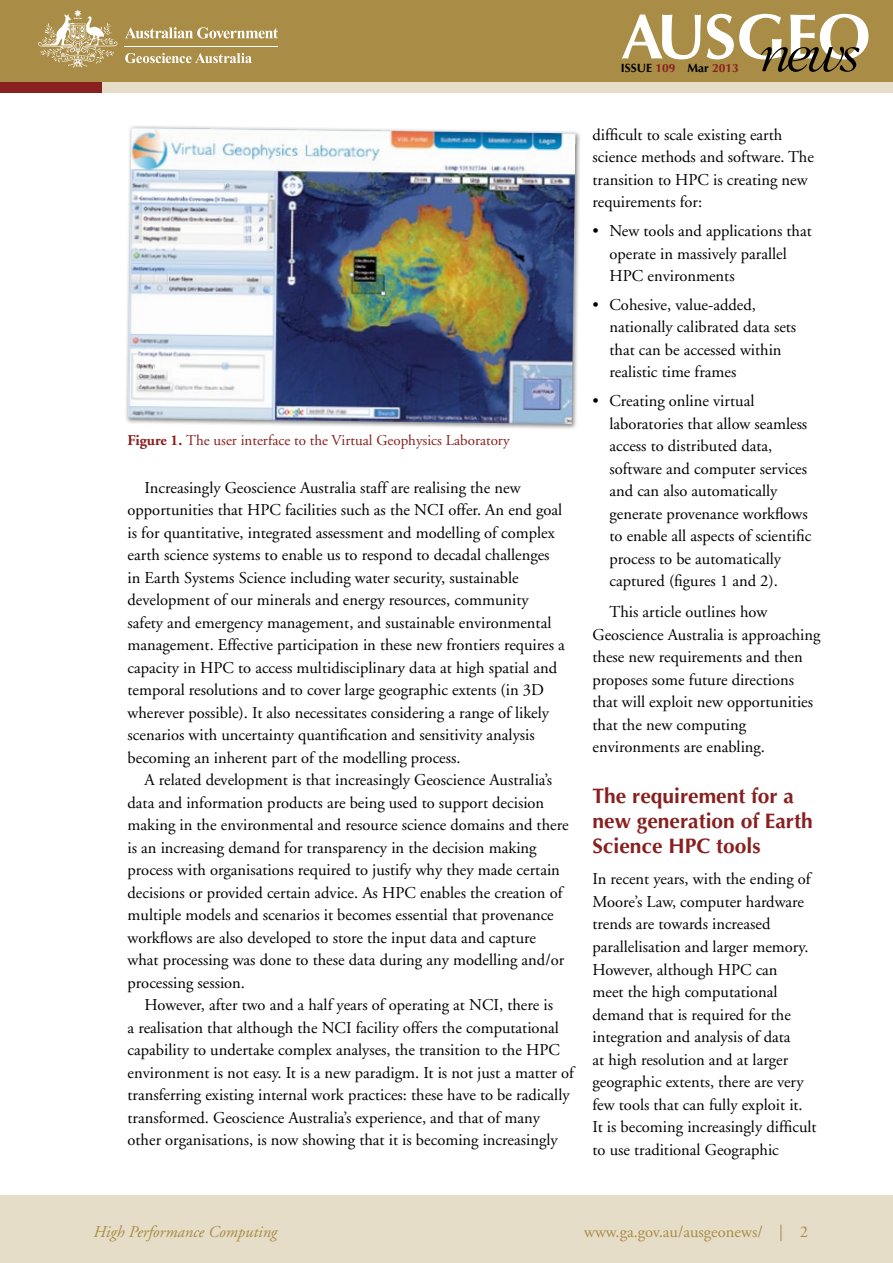
<style>
.page{position:relative;width:893px;height:1263px;background:#fff}
.page>*{position:absolute;margin:0;border:0;box-sizing:border-box;transform-origin:0 0}
.H2_feature_sub-headi{font:700 21px/25.2px "Optima";color:#88201f}
.P_body{font:16.5px/22.5px "Adobe Garamond";color:#000}
.P_body_first_para{font:16.5px/22.5px "Adobe Garamond";color:#000}
.t1{font:16.5px "Adobe Garamond";color:#a98c45}
.t2{font:italic 16.5px "Adobe Garamond";color:#a98c45}
.P_caption{font:15px "Adobe Garamond";color:#88201f}
.t3{font:700 12px "Optima";color:#000}
.s1{color:#88201f}
.s2{font-weight:700}
</style>
<div class="page">
<div style="left:0;top:13px;width:893px;height:80px;background:#e5ddc7"></div>
<div style="left:0;top:11px;width:102px;height:82px;background:#88201f"></div>
<div style="left:0;top:0;width:893px;height:82px;background:#a98c45"></div>
<div style="left:0;top:1195px;width:893px;height:68px;background:#e5ddc7"></div>
<svg style="left:125px;top:27px;width:153px;height:12px"></svg>
<svg style="left:38px;top:9px;width:79px;height:59px"></svg>
<hr style="left:125px;top:46px;width:153px;height:1px;background:#fff">
<svg style="left:125px;top:53px;width:127px;height:10px"></svg>
<svg style="left:622px;top:14px;width:79px;height:45px"></svg>
<svg style="left:707px;top:14px;width:161px;height:58px"></svg>
<div style="left:124px;top:124px;width:457px;height:306px;background:#000;opacity:.5"></div>
<img style="left:128px;top:128px;width:447px;height:296px">
<p class="t3" style="left:621px;top:61px;width:120px">ISSUE <span class="s1">109</span> Mar <span class="s1">2013</span></p>
<p class="P_caption" style="left:128px;top:432px;width:384px"><span class="s2">Figure 1.</span> The user interface to the Virtual Geophysics Laboratory</p>
<p class="P_body" style="left:128px;top:477px;width:439px;text-indent:17px">Increasingly Geoscience Australia staff are realising the new opportunities that HPC facilities such as the NCI offer. An end goal is for quantitative, integrated assessment and modelling of complex earth science systems to enable us to respond to decadal challenges in Earth Systems Science including water security, sustainable development of our minerals and energy resources, community safety and emergency management, and sustainable environmental management. Effective participation in these new frontiers requires a capacity in HPC to access multidisciplinary data at high spatial and temporal resolutions and to cover large geographic extents (in 3D wherever possible). It also necessitates considering a range of likely scenarios with uncertainty quantification and sensitivity analysis becoming an inherent part of the modelling process.</p>
<p class="P_body" style="left:128px;top:769px;width:442px;text-indent:17px">A related development is that increasingly Geoscience Australia’s data and information products are being used to support decision making in the environmental and resource science domains and there is an increasing demand for transparency in the decision making process with organisations required to justify why they made certain decisions or provided certain advice. As HPC enables the creation of multiple models and scenarios it becomes essential that provenance workflows are also developed to store the input data and capture what processing was done to these data during any modelling and/or processing session.</p>
<p class="P_body" style="left:128px;top:994px;width:448px;text-indent:17px">However, after two and a half years of operating at NCI, there is<br>a realisation that although the NCI facility offers the computational capability to undertake complex analyses, the transition to the HPC environment is not easy. It is a new paradigm. It is not just a matter of transferring existing internal work practices: these have to be radically transformed. Geoscience Australia’s experience, and that of many other organisations, is now showing that it is becoming increasingly</p>
<p class="P_body" style="left:592px;top:124px;width:223px">difficult to scale existing earth science methods and software. The transition to HPC is creating new requirements for:</p>
<p class="P_body" style="left:609px;top:220px;width:204px;text-indent:-17px">• New tools and applications that operate in massively parallel<br>HPC environments</p>
<p class="P_body" style="left:609px;top:294px;width:188px;text-indent:-17px">• Cohesive, value-added, nationally calibrated data sets that can be accessed within realistic time frames</p>
<p class="P_body" style="left:609px;top:390px;width:203px;text-indent:-17px">• Creating online virtual laboratories that allow seamless access to distributed data, software and computer services and can also automatically generate provenance workflows to enable all aspects of scientific process to be automatically captured (figures 1 and 2).</p>
<p class="P_body" style="left:592px;top:601px;width:230px;text-indent:17px">This article outlines how<br>Geoscience Australia is approaching these new requirements and then proposes some future directions that will exploit new opportunities that the new computing environments are enabling.</p>
<h2 class="H2_feature_sub-headi" style="left:592px;top:784px;width:222px">The requirement for a new generation of Earth<br>Science HPC tools</h2>
<p class="P_body_first_para" style="left:592px;top:868px;width:226px">In recent years, with the ending of<br>Moore’s Law, computer hardware trends are towards increased parallelisation and larger memory.<br>However, although HPC can<br>meet the high computational demand that is required for the integration and analysis of data<br>at high resolution and at larger geographic extents, there are very few tools that can fully exploit it.<br>It is becoming increasingly difficult to use traditional Geographic</p>
<p class="t2" style="left:94px;top:1223px;width:185px">High Performance Computing</p>
<p class="t1" style="left:584px;top:1223px;width:225px">www.ga.gov.au/ausgeonews/ | 2</p>
</div>
